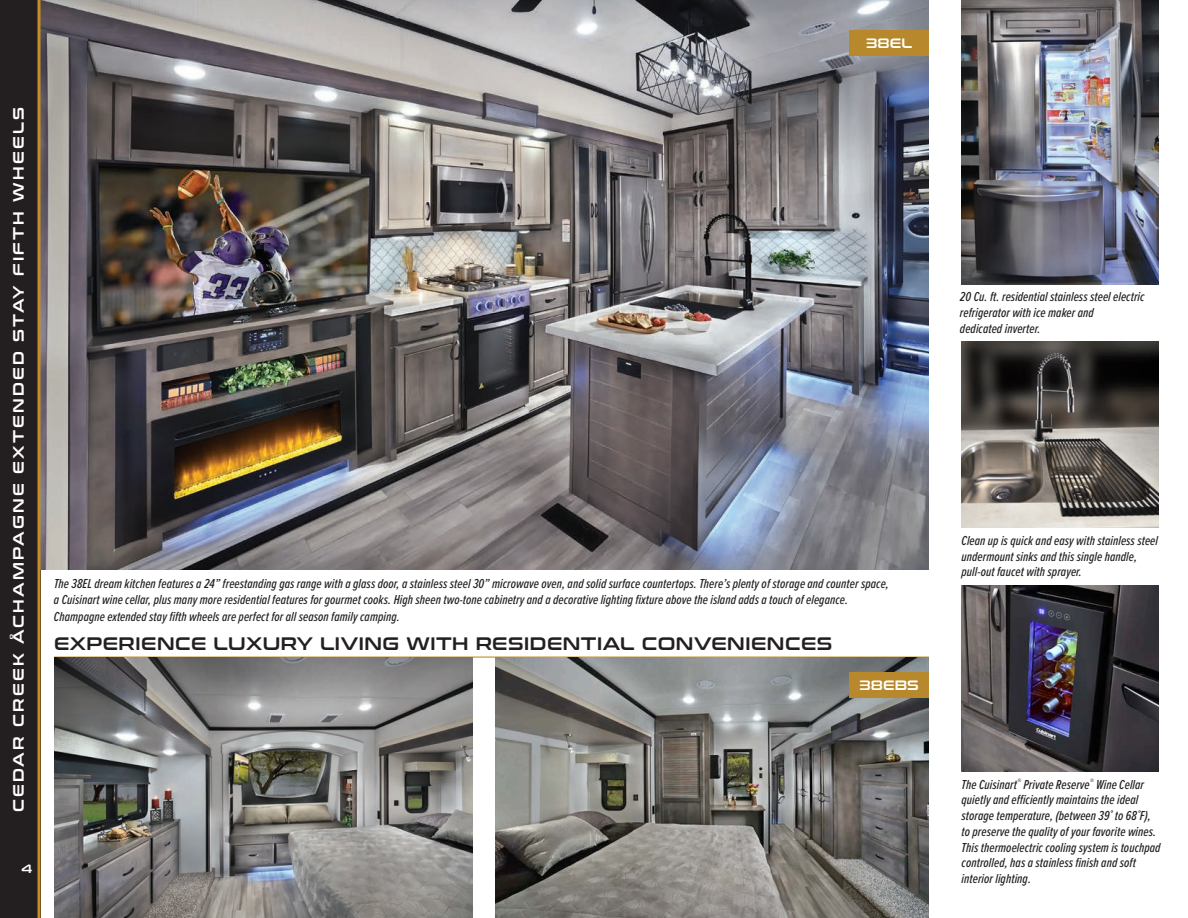
<style>
.page{position:relative;width:1188px;height:918px;background:#fff}
.page>*{position:absolute;margin:0;border:0;box-sizing:border-box;transform-origin:0 0}
.t1{font:18px "Conthrax Sb";letter-spacing:.03em;color:#231f20}
.t2{font:15px "Conthrax Sb";letter-spacing:.15em;color:#fff}
.t3{font:italic 500 13.5px/15.8px "Proxima Nova Ex Cn";letter-spacing:.005em;color:#231f20}
.t4{font:13.5px "Conthrax Sb";letter-spacing:.005em;color:#fff}
.t5{font:12px "Conthrax Sb";color:#fff}
</style>
<div class="page">
<div style="left:0;top:0;width:40px;height:918px;background:#231f20"></div>
<hr style="left:54px;top:657px;width:875px;height:1px;background:#c98d27">
<img style="left:962px;top:342px;width:197px;height:186px">
<img style="left:962px;top:0;width:197px;height:284px">
<img style="left:962px;top:585px;width:197px;height:186px">
<img style="left:40px;top:0;width:889px;height:569px">
<img style="left:496px;top:658px;width:433px;height:260px">
<img style="left:54px;top:658px;width:418px;height:260px">
<div style="left:849px;top:673px;width:80px;height:25px;background:#b7882c"></div>
<div style="left:849px;top:30px;width:80px;height:25px;background:#b7882c"></div>
<hr style="left:38px;top:0;width:2px;height:918px;background:#c98d27">
<p class="t4" style="left:866px;top:33px;width:48px">38EL</p>
<p class="t2" style="left:7px;top:812px;width:707px;rotate:-90deg">CEDAR CREEK ÅCHAMPAGNE EXTENDED STAY FIFTH WHEELS</p>
<p class="t5" style="left:22px;top:859px;width:12px">4</p>
<p class="t3" style="left:54px;top:575px;width:837px;line-height:16.2px">The 38EL dream kitchen features a 24” freestanding gas range with a glass door, a stainless steel 30” microwave oven, and solid surface countertops. There’s plenty of storage and counter space, a Cuisinart wine cellar, plus many more residential features for gourmet cooks. High sheen two-tone cabinetry and a decorative lighting fixture above the island adds a touch of elegance.<br>Champagne extended stay fifth wheels are perfect for all season family camping.</p>
<p class="t1" style="left:54px;top:630px;width:780px">EXPERIENCE LUXURY LIVING WITH RESIDENTIAL CONVENIENCES</p>
<p class="t4" style="left:859px;top:675px;width:61px">38EBS</p>
<p class="t3" style="left:960px;top:288px;width:186px">20 Cu. ft. residential stainless steel electric refrigerator with ice maker and<br>dedicated inverter.</p>
<p class="t3" style="left:962px;top:532px;width:198px">Clean up is quick and easy with stainless steel undermount sinks and this single handle, pull-out faucet with sprayer.</p>
<p class="t3" style="left:962px;top:776px;width:201px">The Cuisinart<sup>®</sup> Private Reserve<sup>®</sup> Wine Cellar quietly and efficiently maintains the ideal storage temperature, (between 39˚ to 68˚F), to preserve the quality of your favorite wines.<br>This thermoelectric cooling system is touchpad controlled, has a stainless finish and soft interior lighting.</p>
</div>
